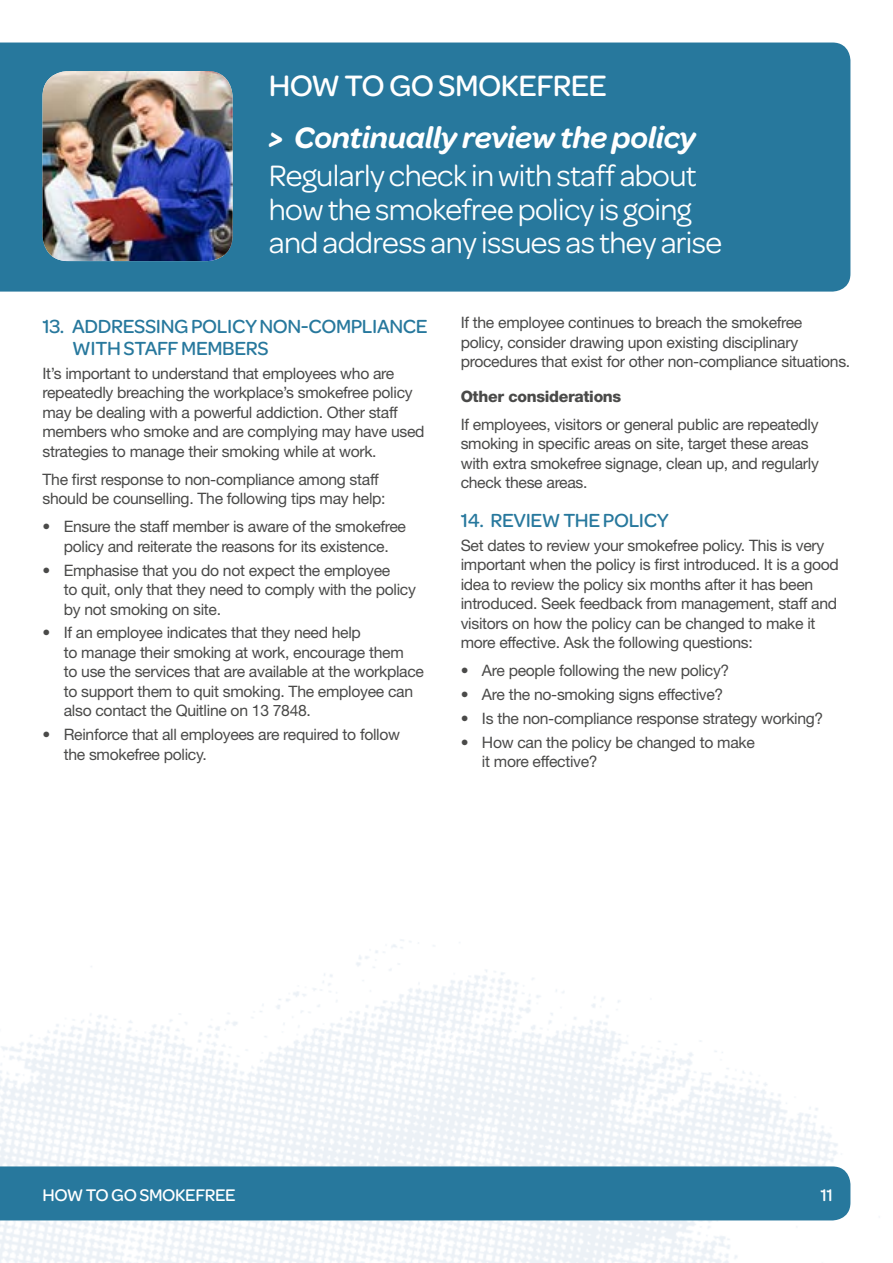
<style>
.page{position:relative;width:893px;height:1263px;background:#fff}
.page>*{position:absolute;margin:0;border:0;box-sizing:border-box;transform-origin:0 0}
.t1{font:31.5px/33.8px "Omnes";letter-spacing:-.02em;color:#fff}
.t2{font:italic 600 31.5px "Omnes";letter-spacing:-.01em;color:#fff}
.t3{font:500 31.5px "Omnes";letter-spacing:-.02em;color:#fff}
.t4{font:500 20.25px/21.8px "Omnes";letter-spacing:-.02em;color:#27789d}
.t5{font:500 18px "Omnes";letter-spacing:-.02em;color:#fff}
.t6{font:15.75px/19.5px "Helvetica Neue LT Std";letter-spacing:-.02em;color:#4a4a49}
.t7{font:800 15.75px "Helvetica Neue LT Std";letter-spacing:-.02em;color:#4a4a49}
</style>
<div class="page">
<div style="left:0;top:1166px;width:850px;height:54px;background:#27789d"></div>
<div style="left:0;top:43px;width:850px;height:249px;background:#27789d"></div>
<img style="left:43px;top:71px;width:190px;height:190px">
<h1 class="t3" style="left:269px;top:64px;width:340px">HOW TO GO SMOKEFREE</h1>
<h1 class="t2" style="left:269px;top:115px;width:429px">&gt; Continually review the policy</h1>
<h1 class="t1" style="left:269px;top:157px;width:455px">Regularly check in with staff about how the smokefree policy is going and address any issues as they arise</h1>
<p class="t4" style="left:72px;top:315px;width:357px;text-indent:-30px">13. ADDRESSING POLICY NON-COMPLIANCE<br>WITH STAFF MEMBERS</p>
<p class="t6" style="left:43px;top:363px;width:383px">It’s important to understand that employees who are repeatedly breaching the workplace’s smokefree policy may be dealing with a powerful addiction. Other staff members who smoke and are complying may have used strategies to manage their smoking while at work.</p>
<p class="t6" style="left:43px;top:469px;width:345px">The first response to non-compliance among staff should be counselling. The following tips may help:</p>
<p class="t6" style="left:43px;top:517px;width:365px;text-align:center">• Ensure the staff member is aware of the smokefree policy and reiterate the reasons for its existence.</p>
<p class="t6" style="left:64px;top:560px;width:354px;text-indent:-21px">• Emphasise that you do not expect the employee<br>to quit, only that they need to comply with the policy by not smoking on site.</p>
<p class="t6" style="left:64px;top:623px;width:362px;text-indent:-21px">• If an employee indicates that they need help<br>to manage their smoking at work, encourage them<br>to use the services that are available at the workplace to support them to quit smoking. The employee can also contact the Quitline on 13 7848.</p>
<p class="t6" style="left:64px;top:725px;width:338px;text-indent:-21px">• Reinforce that all employees are required to follow the smokefree policy.</p>
<p class="t6" style="left:461px;top:313px;width:391px">If the employee continues to breach the smokefree<br>policy, consider drawing upon existing disciplinary procedures that exist for other non-compliance situations.</p>
<p class="t7" style="left:461px;top:387px;width:162px">Other considerations</p>
<p class="t6" style="left:461px;top:414px;width:360px">If employees, visitors or general public are repeatedly smoking in specific areas on site, target these areas with extra smokefree signage, clean up, and regularly check these areas.</p>
<p class="t4" style="left:461px;top:508px;width:209px">14. REVIEW THE POLICY</p>
<p class="t6" style="left:461px;top:535px;width:380px">Set dates to review your smokefree policy. This is very important when the policy is first introduced. It is a good idea to review the policy six months after it has been introduced. Seek feedback from management, staff and visitors on how the policy can be changed to make it more effective. Ask the following questions:</p>
<p class="t6" style="left:461px;top:661px;width:270px">• Are people following the new policy?</p>
<p class="t6" style="left:461px;top:685px;width:264px">• Are the no-smoking signs effective?</p>
<p class="t6" style="left:461px;top:708px;width:364px">• Is the non-compliance response strategy working?</p>
<p class="t6" style="left:482px;top:732px;width:274px;text-indent:-21px">• How can the policy be changed to make it more effective?</p>
<p class="t5" style="left:43px;top:1182px;width:195px">HOW TO GO SMOKEFREE</p>
<p class="t5" style="left:820px;top:1182px;width:14px">11</p>
</div>
